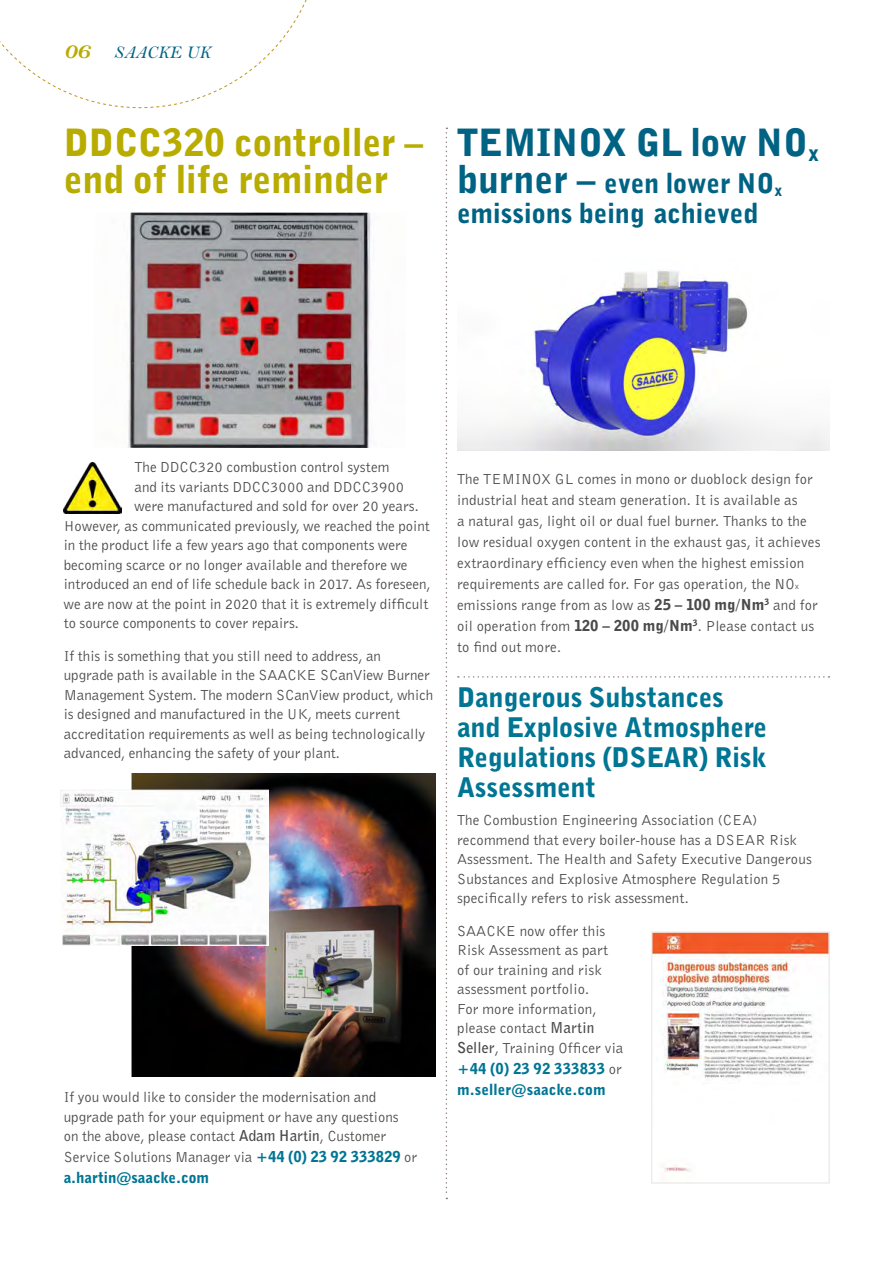
<style>
.page{position:relative;width:893px;height:1263px;background:#fff}
.page>*{position:absolute;margin:0;border:0;box-sizing:border-box;transform-origin:0 0}
.t1{font:900 37.5px/37.5px "Bell Gothic";color:#b8ac00}
.t2{font:900 37.5px "Bell Gothic";color:#006384}
.t3{font:900 27px/30px "Bell Gothic";letter-spacing:-.005em;color:#007594}
.t4{font:900 27px/30px "Bell Gothic";color:#006384}
.t5{font:italic 18px "Bell MT Std";color:#006384}
.t6{font:15px/19.5px "Bell Gothic";color:#4a4a49}
.t7{font:900 15px/21px "Bell Gothic";letter-spacing:.01em;color:#007594}
.s1{font-weight:700;font-size:24px;color:#b8ac00}
.s2{font-size:37.5px}
.s3{font-weight:700}
.s4{font-weight:400;color:#4a4a49}
.s5{font-size:8.7px}
.s6{font-weight:900}
</style>
<div class="page">
<svg style="left:0;top:0;width:307px;height:108px"></svg>
<img style="left:64px;top:462px;width:58px;height:51px">
<img style="left:128px;top:213px;width:243px;height:235px">
<img style="left:132px;top:774px;width:304px;height:302px">
<img style="left:60px;top:789px;width:209px;height:156px">
<svg style="left:446px;top:128px;width:1px;height:1071px"></svg>
<img style="left:457px;top:271px;width:372px;height:180px">
<img style="left:654px;top:934px;width:173px;height:238px">
<div style="left:651px;top:931px;width:179px;height:253px;border:2px solid #ededed"></div>
<svg style="left:458px;top:676px;width:371px;height:2px"></svg>
<p class="t5" style="left:64px;top:43px;width:148px"><span class="s1">06</span> SAACKE UK</p>
<h1 class="t1" style="left:64px;top:124px;width:361px">DDCC320 controller – end of life reminder</h1>
<h1 class="t2" style="left:457px;top:118px;width:363px">TEMINOX GL low NO<sub>x</sub></h1>
<h2 class="t4" style="left:457px;top:169px;width:327px"><span class="s2">burner –</span> even lower NO<sub>x </sub>emissions being achieved</h2>
<p class="t6" style="left:135px;top:457px;width:256px">The DDCC320 combustion control system</p>
<p class="t6" style="left:135px;top:477px;width:271px">and its variants DDCC3000 and DDCC3900</p>
<p class="t6" style="left:135px;top:496px;width:286px">were manufactured and sold for over 20 years.</p>
<p class="t6" style="left:64px;top:516px;width:368px">However, as communicated previously, we reached the point</p>
<p class="t6" style="left:64px;top:535px;width:345px">in the product life a few years ago that components were</p>
<p class="t6" style="left:64px;top:555px;width:345px">becoming scarce or no longer available and therefore we</p>
<p class="t6" style="left:64px;top:574px;width:368px">introduced an end of life schedule back in 2017. As foreseen,</p>
<p class="t6" style="left:64px;top:594px;width:366px">we are now at the point in 2020 that it is extremely difficult</p>
<p class="t6" style="left:64px;top:613px;width:237px">to source components to cover repairs.</p>
<p class="t6" style="left:64px;top:645px;width:371px">If this is something that you still need to address, an upgrade path is available in the SAACKE SCanView Burner Management System. The modern SCanView product, which is designed and manufactured in the UK, meets current accreditation requirements as well as being technologically advanced, enhancing the safety of your plant.</p>
<p class="t6" style="left:64px;top:1087px;width:336px">If you would like to consider the modernisation and upgrade path for your equipment or have any questions on the above, please contact <span class="s3">Adam Hartin</span>, Customer</p>
<p class="t7" style="left:64px;top:1147px;width:355px"><span class="s4">Service Solutions Manager via</span> +44 (0) 23 92 333829 <span class="s4">or </span>a.hartin@saacke.com</p>
<p class="t6" style="left:457px;top:468px;width:365px;line-height:21px">The TEMINOX GL comes in mono or duoblock design for industrial heat and steam generation. It is available as<br>a natural gas, light oil or dual fuel burner. Thanks to the low residual oxygen content in the exhaust gas, it achieves extraordinary efficiency even when the highest emission requirements are called for. For gas operation, the NO<span class="s5">x </span>emissions range from as low as <span class="s6">25 – 100 mg/Nm</span><sup>3</sup> and for oil operation from <span class="s6">120 – 200 mg/Nm</span><sup>3</sup>. Please contact us to find out more.</p>
<h2 class="t3" style="left:457px;top:683px;width:311px">Dangerous Substances and Explosive Atmosphere<br>Regulations (DSEAR) Risk<br>Assessment</h2>
<p class="t6" style="left:457px;top:810px;width:356px">The Combustion Engineering Association (CEA) recommend that every boiler-house has a DSEAR Risk Assessment. The Health and Safety Executive Dangerous Substances and Explosive Atmosphere Regulation 5 specifically refers to risk assessment.</p>
<p class="t6" style="left:457px;top:920px;width:168px">SAACKE now offer this<br>Risk Assessment as part of our training and risk assessment portfolio.<br>For more information, please contact <span class="s3">Martin<br>Seller</span>, Training Officer via</p>
<p class="t7" style="left:457px;top:1058px;width:166px">+44 (0) 23 92 333833 <span class="s4">or </span>m.seller@saacke.com</p>
</div>
